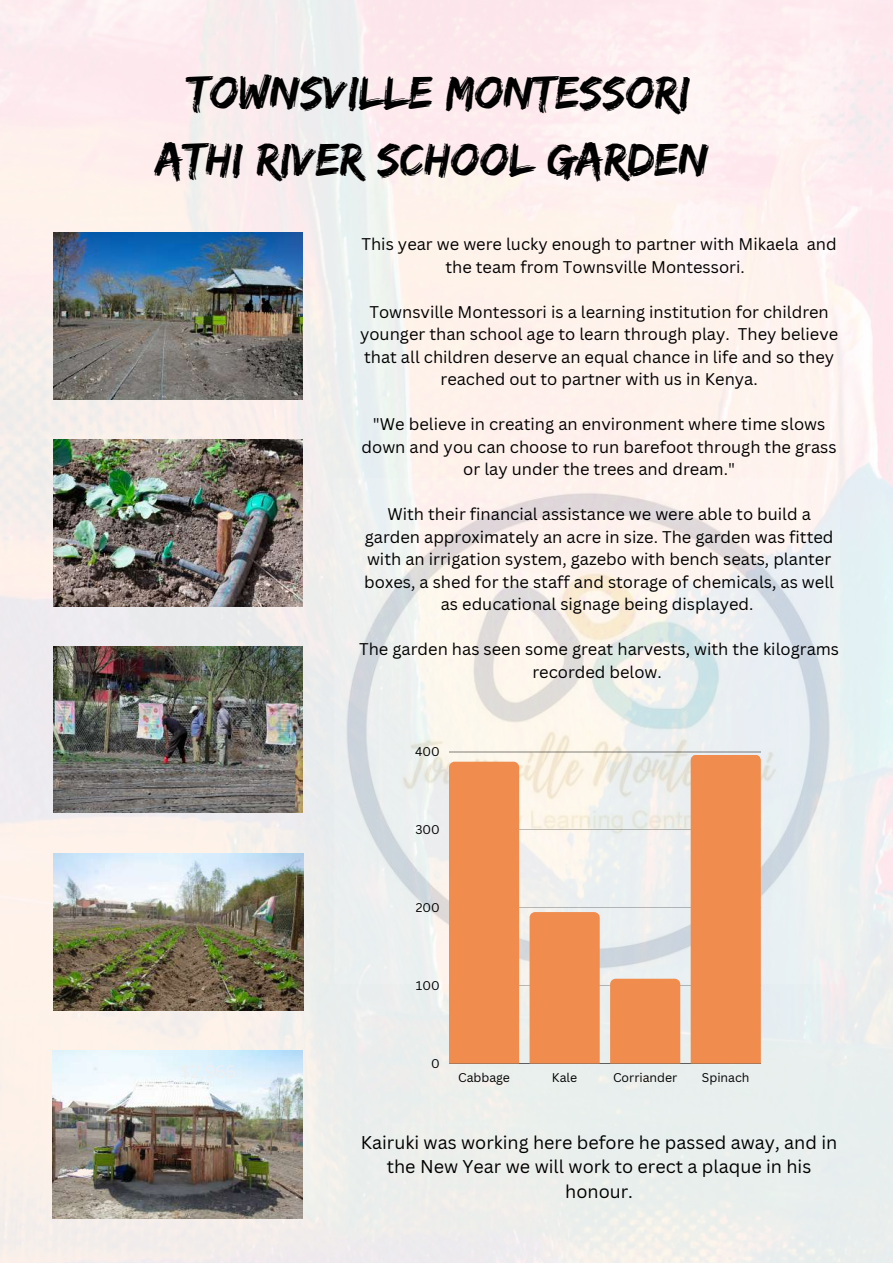
<style>
.page{position:relative;width:893px;height:1264px;background:#fff}
.page>*{position:absolute;margin:0;border:0;box-sizing:border-box;transform-origin:0 0}
.t1{font:48px/66.3px "Edo";color:#000;text-align:center}
.t2{font:18px/24.8px "Canva Sans";color:#000;text-align:center}
.t3{font:16.5px/22.5px "Canva Sans";color:#000;text-align:center}
.t4{font:12.3px "Canva Sans";color:#000}
</style>
<div class="page">
<img style="left:0;top:0;width:892px;height:1262px">
<img style="left:335px;top:478px;width:504px;height:505px">
<img style="left:53px;top:853px;width:251px;height:157px">
<img style="left:52px;top:1050px;width:251px;height:167px">
<img style="left:53px;top:646px;width:250px;height:167px">
<img style="left:53px;top:440px;width:250px;height:166px">
<img style="left:53px;top:233px;width:250px;height:166px">
<hr style="left:449px;top:751px;width:311px;height:1px;background:#000">
<hr style="left:449px;top:829px;width:311px;height:1px;background:#000">
<hr style="left:449px;top:907px;width:311px;height:1px;background:#000">
<hr style="left:449px;top:985px;width:311px;height:1px;background:#000">
<hr style="left:449px;top:1063px;width:311px;height:1px;background:#000">
<div style="left:449px;top:761px;width:70px;height:302px;background:#f08c4e"></div>
<svg style="left:529px;top:912px;width:70px;height:5px"></svg>
<svg style="left:610px;top:978px;width:70px;height:6px"></svg>
<svg style="left:690px;top:754px;width:70px;height:309px;background:#ef9056"></svg>
<h1 class="t1" style="left:156px;top:59px;width:554px">TOWNSVILLE MONTESSORI<br>ATHI RIVER SCHOOL GARDEN</h1>
<p class="t3" style="left:361px;top:233px;width:477px">This year we were lucky enough to partner with Mikaela and the team from Townsville Montessori.</p>
<p class="t3" style="left:360px;top:300px;width:479px">Townsville Montessori is a learning institution for children younger than school age to learn through play. They believe that all children deserve an equal chance in life and so they reached out to partner with us in Kenya.</p>
<p class="t3" style="left:361px;top:413px;width:476px">"We believe in creating an environment where time slows down and you can choose to run barefoot through the grass or lay under the trees and dream."</p>
<p class="t3" style="left:364px;top:502px;width:471px">With their financial assistance we were able to build a garden approximately an acre in size. The garden was fitted with an irrigation system, gazebo with bench seats, planter boxes, a shed for the staff and storage of chemicals, as well as educational signage being displayed.</p>
<p class="t3" style="left:359px;top:637px;width:481px">The garden has seen some great harvests, with the kilograms recorded below.</p>
<p class="t4" style="left:415px;top:743px;width:26px">400</p>
<p class="t4" style="left:415px;top:821px;width:26px">300</p>
<p class="t4" style="left:416px;top:899px;width:26px">200</p>
<p class="t4" style="left:416px;top:977px;width:25px">100</p>
<p class="t4" style="left:431px;top:1055px;width:10px">0</p>
<p class="t4" style="left:458px;top:1068px;width:53px">Cabbage</p>
<p class="t4" style="left:552px;top:1068px;width:27px">Kale</p>
<p class="t4" style="left:613px;top:1068px;width:66px">Corriander</p>
<p class="t4" style="left:701px;top:1068px;width:49px">Spinach</p>
<p class="t2" style="left:361px;top:1129px;width:478px">Kairuki was working here before he passed away, and in the New Year we will work to erect a plaque in his honour.</p>
</div>
